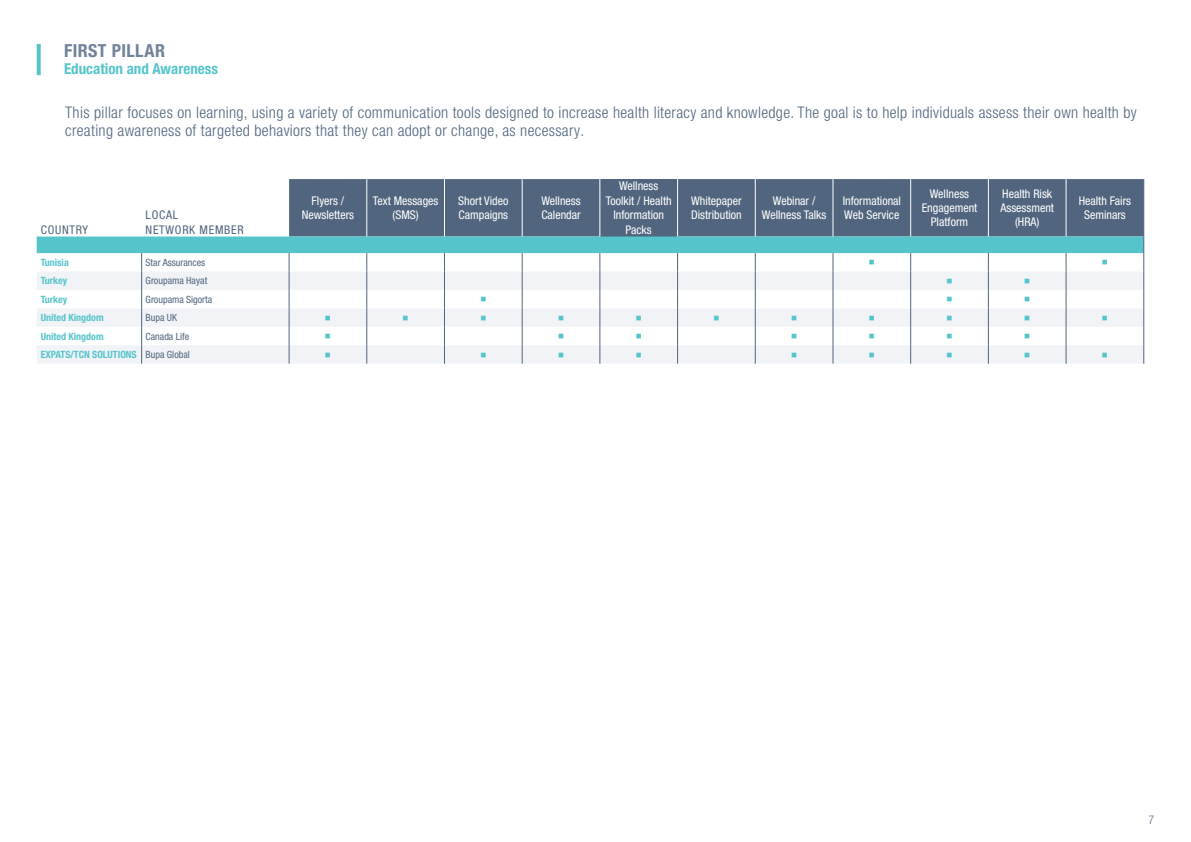
<style>
.page{position:relative;width:1191px;height:842px;background:#fff}
.page>*{position:absolute;margin:0;border:0;box-sizing:border-box;transform-origin:0 0}
.t1{font:700 condensed 18px "Helvetica Neue LT Pro";letter-spacing:.025em;color:#71829a}
.Blue_Text_-_Align_Left{font:300 condensed 16px/18px "Helvetica Neue LT Pro";letter-spacing:.02em;color:#51657e}
.Blue_Text_-_Align_Left-2{font:700 condensed 15px "Helvetica Neue LT Pro";color:#56c5cb}
.t2{font:condensed 12px/14.4px "Helvetica Neue LT Pro";color:#fff;text-align:center}
.t3{font:condensed 12px "Helvetica Neue LT Pro";letter-spacing:.06em;color:#51657e}
.t4{font:300 condensed 12px "Helvetica Neue LT Pro";color:#5d6d82}
.t5{font:condensed 10px "Helvetica Neue LT Pro";color:#51657e}
.t6{font:700 condensed 10px "Helvetica Neue LT Pro";color:#56c5cb}
.t7{font:8px "Wingdings";color:#56c5cb}
</style>
<div class="page">
<div style="left:289px;top:179px;width:854px;height:57px;background:#51657e"></div>
<div style="left:600px;top:179px;width:77px;height:57px;background:#51657e"></div>
<hr style="left:366px;top:179px;width:1px;height:57px;background:#fff">
<hr style="left:444px;top:179px;width:1px;height:57px;background:#fff">
<hr style="left:522px;top:179px;width:1px;height:57px;background:#fff">
<hr style="left:599px;top:179px;width:1px;height:57px;background:#fff">
<hr style="left:677px;top:179px;width:1px;height:57px;background:#fff">
<hr style="left:755px;top:179px;width:1px;height:57px;background:#fff">
<hr style="left:832px;top:179px;width:1px;height:57px;background:#fff">
<hr style="left:910px;top:179px;width:1px;height:57px;background:#fff">
<hr style="left:988px;top:179px;width:1px;height:57px;background:#fff">
<hr style="left:1065px;top:179px;width:1px;height:57px;background:#fff">
<hr style="left:1143px;top:179px;width:1px;height:57px;background:#51657e">
<svg style="left:37px;top:236px;width:1107px;height:128px"></svg>
<svg style="left:37px;top:44px;width:4px;height:31px"></svg>
<p class="t1" style="left:64px;top:40px;width:103px">FIRST PILLAR</p>
<p class="Blue_Text_-_Align_Left-2" style="left:64px;top:60px;width:156px">Education and Awareness</p>
<p class="Blue_Text_-_Align_Left" style="left:65px;top:103px;width:1073px">This pillar focuses on learning, using a variety of communication tools designed to increase health literacy and knowledge. The goal is to help individuals assess their own health by creating awareness of targeted behaviors that they can adopt or change, as necessary.</p>
<p class="t3" style="left:41px;top:222px;width:49px">COUNTRY</p>
<p class="t3" style="left:146px;top:208px;width:34px">LOCAL</p>
<p class="t3" style="left:146px;top:222px;width:100px">NETWORK MEMBER</p>
<p class="t2" style="left:302px;top:193px;width:54px">Flyers /<br>Newsletters</p>
<p class="t2" style="left:373px;top:193px;width:67px">Text Messages (SMS)</p>
<p class="t2" style="left:458px;top:193px;width:52px;text-align:left">Short Video<br>Campaigns</p>
<p class="t2" style="left:541px;top:193px;width:41px;text-align:left">Wellness<br>Calendar</p>
<p class="t2" style="left:606px;top:179px;width:67px">Wellness<br>Toolkit / Health<br>Information<br>Packs</p>
<p class="t2" style="left:691px;top:193px;width:52px;text-align:left">Whitepaper<br>Distribution</p>
<p class="t2" style="left:762px;top:193px;width:66px">Webinar /<br>Wellness Talks</p>
<p class="t2" style="left:842px;top:193px;width:60px;text-align:left">Informational<br>Web Service</p>
<p class="t2" style="left:921px;top:186px;width:57px">Wellness<br>Engagement<br>Platform</p>
<p class="t2" style="left:1000px;top:186px;width:55px">Health Risk<br>Assessment (HRA)</p>
<p class="t2" style="left:1078px;top:193px;width:54px">Health Fairs<br>Seminars</p>
<p class="t6" style="left:41px;top:256px;width:30px">Tunisia</p>
<p class="t5" style="left:146px;top:256px;width:61px">Star Assurances</p>
<p class="t7" style="left:869px;top:258px;width:7px">■</p>
<p class="t7" style="left:1102px;top:258px;width:7px">■</p>
<p class="t6" style="left:41px;top:275px;width:28px">Turkey</p>
<p class="t5" style="left:146px;top:275px;width:63px">Groupama Hayat</p>
<p class="t7" style="left:946px;top:277px;width:7px">■</p>
<p class="t7" style="left:1024px;top:277px;width:7px">■</p>
<p class="t6" style="left:41px;top:293px;width:28px">Turkey</p>
<p class="t5" style="left:146px;top:293px;width:68px">Groupama Sigorta</p>
<p class="t7" style="left:480px;top:295px;width:7px">■</p>
<p class="t7" style="left:946px;top:295px;width:7px">■</p>
<p class="t7" style="left:1024px;top:295px;width:7px">■</p>
<p class="t6" style="left:41px;top:312px;width:64px">United Kingdom</p>
<p class="t5" style="left:146px;top:312px;width:33px">Bupa UK</p>
<p class="t7" style="left:325px;top:313px;width:7px">■</p>
<p class="t7" style="left:403px;top:313px;width:7px">■</p>
<p class="t7" style="left:480px;top:313px;width:7px">■</p>
<p class="t7" style="left:558px;top:313px;width:7px">■</p>
<p class="t7" style="left:636px;top:313px;width:7px">■</p>
<p class="t7" style="left:713px;top:313px;width:7px">■</p>
<p class="t7" style="left:791px;top:313px;width:7px">■</p>
<p class="t7" style="left:869px;top:313px;width:7px">■</p>
<p class="t7" style="left:946px;top:313px;width:7px">■</p>
<p class="t7" style="left:1024px;top:313px;width:7px">■</p>
<p class="t7" style="left:1102px;top:313px;width:7px">■</p>
<p class="t6" style="left:41px;top:330px;width:64px">United Kingdom</p>
<p class="t5" style="left:146px;top:330px;width:45px">Canada Life</p>
<p class="t7" style="left:325px;top:332px;width:7px">■</p>
<p class="t7" style="left:558px;top:332px;width:7px">■</p>
<p class="t7" style="left:636px;top:332px;width:7px">■</p>
<p class="t7" style="left:791px;top:332px;width:7px">■</p>
<p class="t7" style="left:869px;top:332px;width:7px">■</p>
<p class="t7" style="left:946px;top:332px;width:7px">■</p>
<p class="t7" style="left:1024px;top:332px;width:7px">■</p>
<p class="t6" style="left:41px;top:348px;width:98px">EXPATS/TCN SOLUTIONS</p>
<p class="t5" style="left:146px;top:349px;width:46px">Bupa Global</p>
<p class="t7" style="left:325px;top:350px;width:7px">■</p>
<p class="t7" style="left:480px;top:350px;width:7px">■</p>
<p class="t7" style="left:558px;top:350px;width:7px">■</p>
<p class="t7" style="left:636px;top:350px;width:7px">■</p>
<p class="t7" style="left:791px;top:350px;width:7px">■</p>
<p class="t7" style="left:869px;top:350px;width:7px">■</p>
<p class="t7" style="left:946px;top:350px;width:7px">■</p>
<p class="t7" style="left:1024px;top:350px;width:7px">■</p>
<p class="t7" style="left:1102px;top:350px;width:7px">■</p>
<p class="t4" style="left:1148px;top:812px;width:7px">7</p>
</div>
